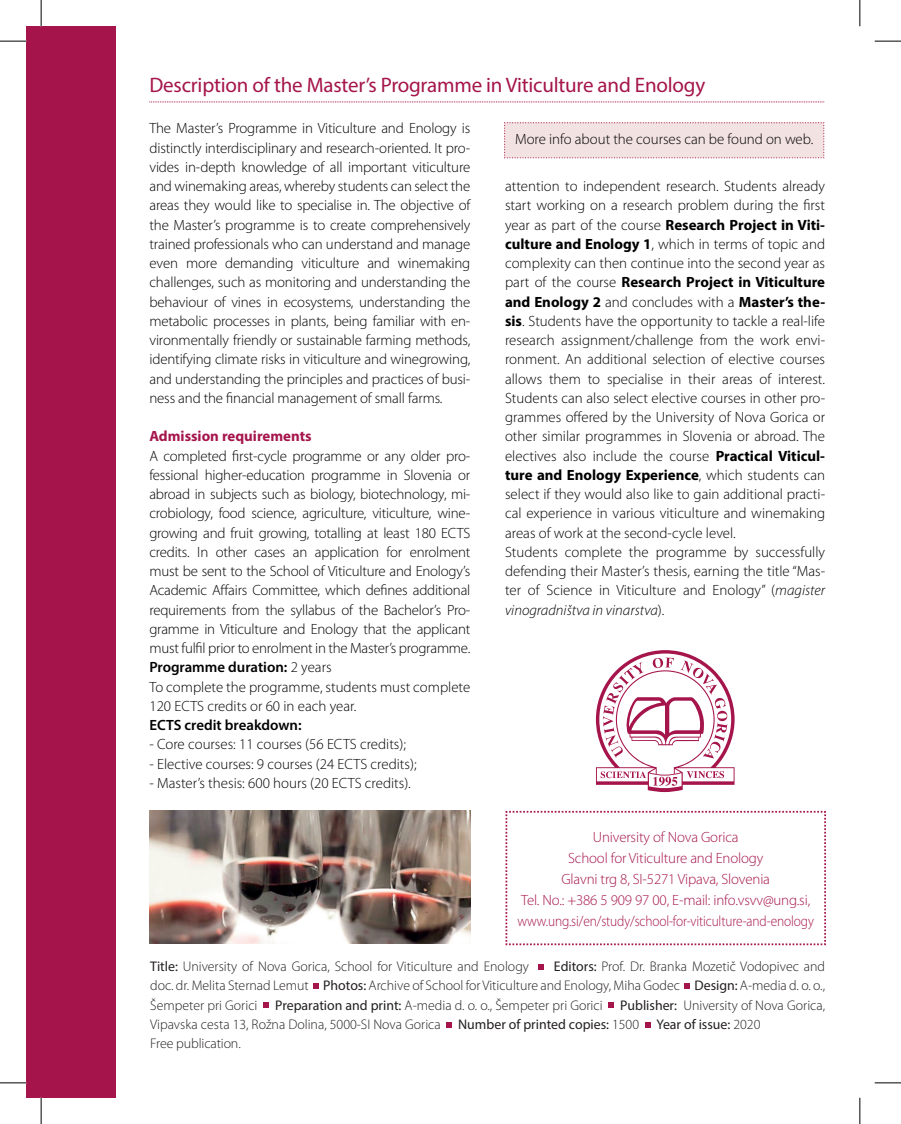
<style>
.page{position:relative;width:901px;height:1124px;background:#fff}
.page>*{position:absolute;margin:0;border:0;box-sizing:border-box;transform-origin:0 0}
.t1{font:21px "Myriad Pro";letter-spacing:-.01em;color:#a5154b}
.t2{font:300 14.88px/19.2px "Myriad Pro";color:#000}
.t3{font:300 14.88px/21px "Myriad Pro";letter-spacing:-.01em;color:#a5154b;text-align:center}
.t4{font:700 14.88px "Myriad Pro";color:#a5154b}
.t5{font:600 14.88px "Myriad Pro";color:#000}
.t6{font:300 14px/19.2px "Myriad Pro";color:#231f20;text-align:justify}
.s1{font-weight:600}
.s2{font-weight:700}
.s3{font-style:italic}
.s4{font-weight:400}
</style>
<div class="page">
<img style="left:149px;top:811px;width:321px;height:132px">
<svg style="left:539px;top:964px;width:5px;height:5px"></svg>
<svg style="left:313px;top:983px;width:6px;height:6px"></svg>
<svg style="left:684px;top:983px;width:6px;height:6px"></svg>
<svg style="left:264px;top:1003px;width:5px;height:5px"></svg>
<svg style="left:609px;top:1003px;width:5px;height:5px"></svg>
<svg style="left:447px;top:1022px;width:5px;height:5px"></svg>
<svg style="left:645px;top:1022px;width:5px;height:5px"></svg>
<div style="left:26px;top:26px;width:90px;height:1072px;background:#a5154b"></div>
<svg style="left:596px;top:650px;width:138px;height:142px"></svg>
<svg style="left:149px;top:101px;width:675px;height:1px"></svg>
<svg style="left:505px;top:810px;width:321px;height:136px"></svg>
<svg style="left:504px;top:122px;width:320px;height:37px;background:#f1dedf"></svg>
<svg style="left:0;top:41px;width:26px;height:1px"></svg>
<svg style="left:875px;top:41px;width:26px;height:1px"></svg>
<svg style="left:0;top:1083px;width:26px;height:1px"></svg>
<svg style="left:875px;top:1083px;width:26px;height:1px"></svg>
<svg style="left:41px;top:0;width:1px;height:26px"></svg>
<svg style="left:41px;top:1098px;width:1px;height:26px"></svg>
<svg style="left:859px;top:0;width:1px;height:26px"></svg>
<svg style="left:859px;top:1098px;width:1px;height:26px"></svg>
<h1 class="t1" style="left:149px;top:72px;width:557px">Description of the Master’s Programme in Viticulture and Enology</h1>
<p class="t2" style="left:149px;top:119px;width:322px;text-align:justify">The Master’s Programme in Viticulture and Enology is distinctly interdisciplinary and research-oriented. It pro&shy;vides in-depth knowledge of all important viticulture and winemaking areas, whereby students can select the areas they would like to specialise in. The objective of the Master’s programme is to create comprehensively trained professionals who can understand and manage even more demanding viticulture and winemaking challenges, such as monitoring and understanding the behaviour of vines in ecosystems, understanding the metabolic processes in plants, being familiar with en&shy;vironmentally friendly or sustainable farming methods, identifying climate risks in viticulture and winegrowing, and understanding the principles and practices of busi&shy;ness and the financial management of small farms.</p>
<p class="t4" style="left:149px;top:427px;width:164px">Admission requirements</p>
<p class="t2" style="left:149px;top:446px;width:322px">A completed first-cycle programme or any older pro&shy;fessional higher-education programme in Slovenia or abroad in subjects such as biology, biotechnology, mi&shy;crobiology, food science, agriculture, viticulture, wine&shy;growing and fruit growing, totalling at least 180 ECTS credits. In other cases an application for enrolment must be sent to the School of Viticulture and Enology’s Academic Affairs Committee, which defines additional requirements from the syllabus of the Bachelor’s Pro&shy;gramme in Viticulture and Enology that the applicant must fulfil prior to enrolment in the Master’s programme.<br><span class="s1">Programme duration:</span> 2 years<br>To complete the programme, students must complete 120 ECTS credits or 60 in each year.</p>
<p class="t5" style="left:149px;top:716px;width:154px">ECTS credit breakdown:</p>
<p class="t2" style="left:149px;top:735px;width:258px">- Core courses: 11 courses (56 ECTS credits);</p>
<p class="t2" style="left:149px;top:754px;width:269px">- Elective courses: 9 courses (24 ECTS credits);</p>
<p class="t2" style="left:149px;top:773px;width:263px">- Master’s thesis: 600 hours (20 ECTS credits).</p>
<p class="t2" style="left:515px;top:130px;width:300px">More info about the courses can be found on web.</p>
<p class="t2" style="left:505px;top:177px;width:321px">attention to independent research. Students already start working on a research problem during the first year as part of the course <span class="s2">Research Project in Viti&shy;culture and Enology 1</span>, which in terms of topic and complexity can then continue into the second year as part of the course <span class="s2">Research Project in Viticulture and Enology 2</span> and concludes with a <span class="s2">Master’s the&shy;sis</span>. Students have the opportunity to tackle a real-life research assignment/challenge from the work envi&shy;ronment. An additional selection of elective courses allows them to specialise in their areas of interest.<br>Students can also select elective courses in other pro&shy;grammes offered by the University of Nova Gorica or other similar programmes in Slovenia or abroad. The electives also include the course <span class="s2">Practical Viticul&shy;ture and Enology Experience</span>, which students can select if they would also like to gain additional practi&shy;cal experience in various viticulture and winemaking areas of work at the second-cycle level.<br>Students complete the programme by successfully defending their Master’s thesis, earning the title “Mas&shy;ter of Science in Viticulture and Enology” (<span class="s3">magister vinogradništva in vinarstva</span>).</p>
<p class="t3" style="left:517px;top:826px;width:298px">University of Nova Gorica<br>School for Viticulture and Enology<br>Glavni trg 8, SI-5271 Vipava, Slovenia<br>Tel. No.: +386 5 909 97 00, E-mail: info.vsvv@ung.si, www.ung.si/en/study/school-for-viticulture-and-enology</p>
<p class="t6" style="left:150px;top:957px;width:380px"><span class="s4">Title:</span> University of Nova Gorica, School for Viticulture and Enology</p>
<p class="t6" style="left:150px;top:957px;width:676px;text-indent:404px"><span class="s4">Editors:</span> Prof. Dr. Branka Mozetič Vodopivec and doc. dr. Melita Sternad Lemut <span class="s4">Photos:</span> Archive of School for Viticulture and Enology, Miha Godec <span class="s4">Design:</span> A-media d. o. o., Šempeter pri Gorici</p>
<p class="t6" style="left:275px;top:995px;width:329px"><span class="s4">Preparation and print:</span> A-media d. o. o., Šempeter pri Gorici</p>
<p class="t6" style="left:150px;top:995px;width:676px;text-align:left;text-indent:470px"><span class="s4">Publisher:</span> University of Nova Gorica,<br>Vipavska cesta 13, Rožna Dolina, 5000-SI Nova Gorica <span class="s4">Number of printed copies:</span> 1500 <span class="s4">Year of issue:</span> 2020<br>Free publication.</p>
</div>
